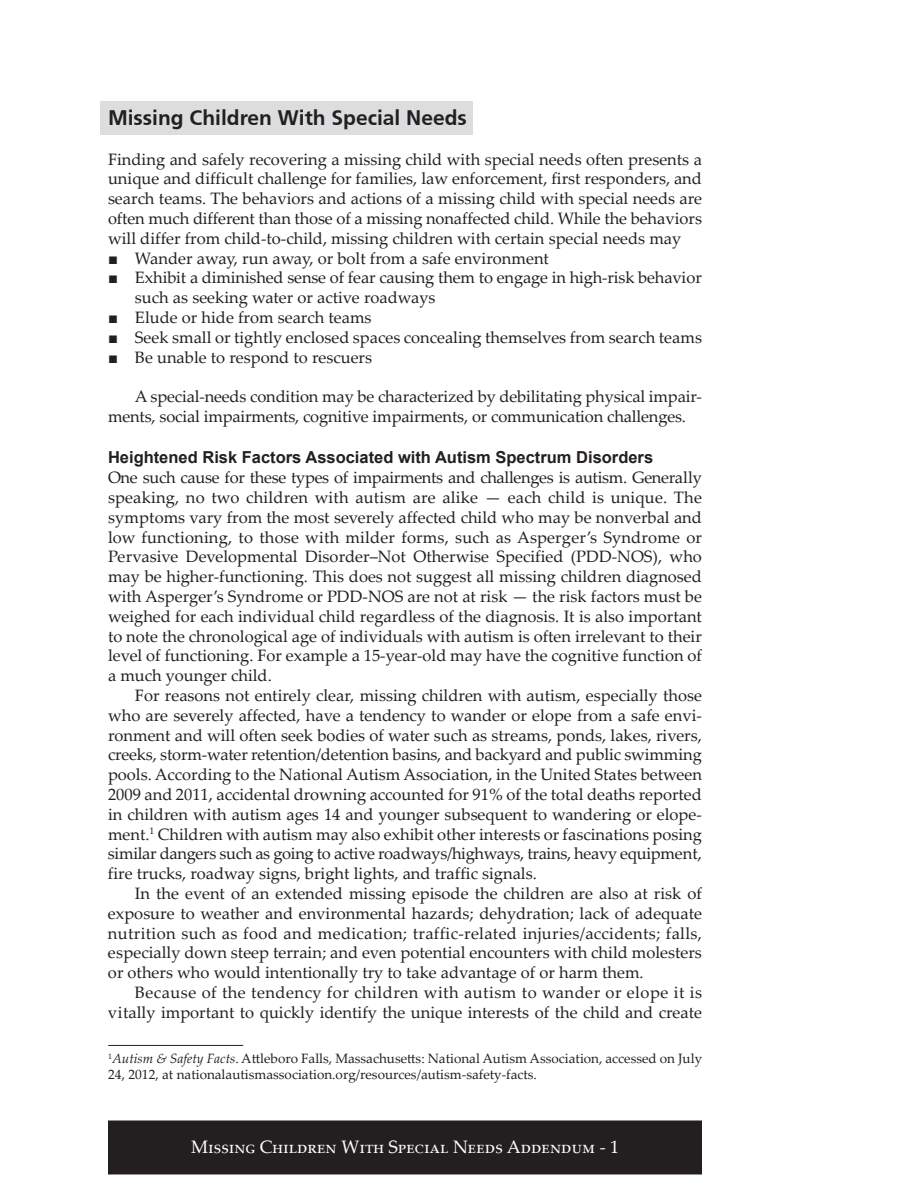
<style>
.page{position:relative;width:918px;height:1188px;background:#fff}
.page>*{position:absolute;margin:0;border:0;box-sizing:border-box;transform-origin:0 0}
.t1{font:700 21px "Frutiger";color:#231f20}
.t2{font:18px "Palatino Linotype";color:#fff}
.t3{font:16.5px/19.8px "Palatino Linotype";color:#231f20;text-align:justify}
.t4{font:700 16.5px "Arial";color:#231f20}
.t5{font:13.5px/16.2px "Palatino Linotype";color:#231f20}
.s1{font-family:"Times New Roman"}
.s2{font-style:italic}
</style>
<div class="page">
<div style="left:109px;top:1121px;width:592px;height:53px;background:#231f20"></div>
<div style="left:108px;top:1120px;width:594px;height:54px;border:2px solid #231f20"></div>
<div style="left:100px;top:101px;width:373px;height:34px;background:#dcdddf"></div>
<hr style="left:108px;top:1045px;width:135px;height:1px;background:#231f20">
<p class="t1" style="left:108px;top:105px;width:360px">Missing Children With Special Needs</p>
<p class="t3" style="left:108px;top:148px;width:596px">Finding and safely recovering a missing child with special needs often presents a unique and difficult challenge for families, law enforcement, first responders, and search teams. The behaviors and actions of a missing child with special needs are often much different than those of a missing nonaffected child. While the behaviors will differ from child-to-child, missing children with certain special needs may</p>
<p class="t3" style="left:108px;top:247px;width:443px"><span class="s1">■</span> Wander away, run away, or bolt from a safe environment</p>
<p class="t3" style="left:135px;top:267px;width:568px;text-indent:-27px"><span class="s1">■</span> Exhibit a diminished sense of fear causing them to engage in high-risk behavior such as seeking water or active roadways</p>
<p class="t3" style="left:108px;top:307px;width:265px"><span class="s1">■</span> Elude or hide from search teams</p>
<p class="t3" style="left:108px;top:327px;width:596px"><span class="s1">■</span> Seek small or tightly enclosed spaces concealing themselves from search teams</p>
<p class="t3" style="left:108px;top:346px;width:266px"><span class="s1">■</span> Be unable to respond to rescuers</p>
<p class="t3" style="left:108px;top:386px;width:595px;text-indent:27px">A special-needs condition may be characterized by debilitating physical impair&shy;ments, social impairments, cognitive impairments, or communication challenges.</p>
<p class="t4" style="left:108px;top:447px;width:547px">Heightened Risk Factors Associated with Autism Spectrum Disorders</p>
<p class="t3" style="left:108px;top:467px;width:596px">One such cause for these types of impairments and challenges is autism. Generally speaking, no two children with autism are alike — each child is unique. The symptoms vary from the most severely affected child who may be nonverbal and low functioning, to those with milder forms, such as Asperger’s Syndrome or Pervasive Developmental Disorder–Not Otherwise Specified (PDD-NOS), who may be higher-functioning. This does not suggest all missing children diagnosed with Asperger’s Syndrome or PDD-NOS are not at risk — the risk factors must be weighed for each individual child regardless of the diagnosis. It is also important to note the chronological age of individuals with autism is often irrelevant to their level of functioning. For example a 15-year-old may have the cognitive function of a much younger child.</p>
<p class="t3" style="left:108px;top:685px;width:596px;text-indent:27px">For reasons not entirely clear, missing children with autism, especially those who are severely affected, have a tendency to wander or elope from a safe envi&shy;ronment and will often seek bodies of water such as streams, ponds, lakes, rivers, creeks, storm-water retention/detention basins, and backyard and public swimming pools. According to the National Autism Association, in the United States between 2009 and 2011, accidental drowning accounted for 91% of the total deaths reported in children with autism ages 14 and younger subsequent to wandering or elope&shy;ment.<sup>1</sup> Children with autism may also exhibit other interests or fascinations posing similar dangers such as going to active roadways/highways, trains, heavy equipment, fire trucks, roadway signs, bright lights, and traffic signals.</p>
<p class="t3" style="left:108px;top:883px;width:596px;text-indent:27px">In the event of an extended missing episode the children are also at risk of exposure to weather and environmental hazards; dehydration; lack of adequate nutrition such as food and medication; traffic-related injuries/accidents; falls, especially down steep terrain; and even potential encounters with child molesters or others who would intentionally try to take advantage of or harm them.</p>
<p class="t3" style="left:108px;top:982px;width:596px;text-align:right">Because of the tendency for children with autism to wander or elope it is vitally important to quickly identify the unique interests of the child and create</p>
<p class="t5" style="left:108px;top:1050px;width:595px"><sup>1</sup><span class="s2">Autism &amp; Safety Facts</span>. Attleboro Falls, Massachusetts: National Autism Association, accessed on July<br>24, 2012, at nationalautismassociation.org/resources/autism-safety-facts.</p>
<p class="t2" style="left:191px;top:1134px;width:430px">Missing Children With Special Needs Addendum - 1</p>
</div>
